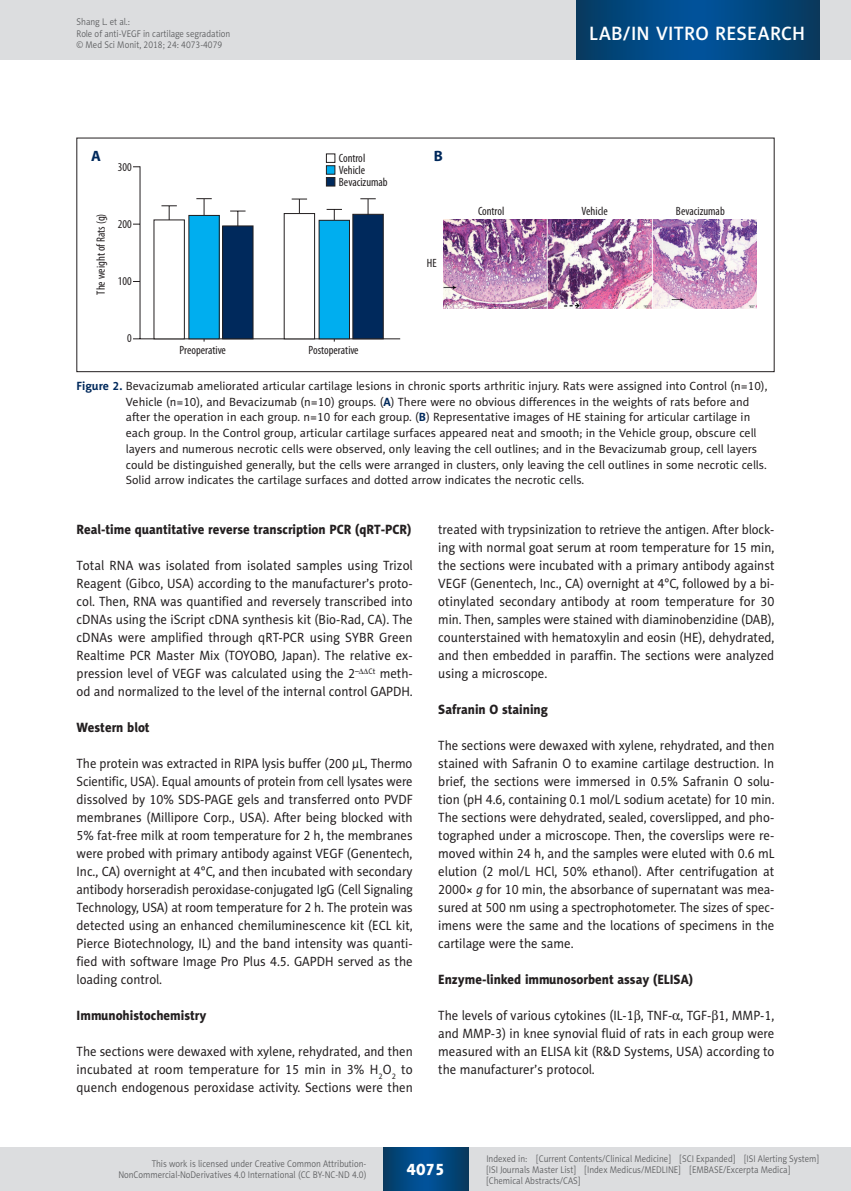
<style>
.page{position:relative;width:851px;height:1191px;background:#fff}
.page>*{position:absolute;margin:0;border:0;box-sizing:border-box;transform-origin:0 0}
.t1{font:19.5px "Naomi Sans EFN Medium";letter-spacing:.01em;color:#fff}
.t2{font:16.5px "Naomi Sans EFN Heavy";color:#fff}
.t3{font:700 15px "Myriad Pro";color:#00295c}
.MSM_Body{font:13.5px/18px "Naomi Sans EFN";color:#231f20;text-align:justify;scale:.94 1}
.MSM_Body-2{font:13.5px/18px "Naomi Sans EFN";color:#231f20;text-align:justify;scale:.96 1}
.MSM_Body-3{font:13.5px/18px "Naomi Sans EFN";color:#231f20;text-align:justify;scale:.95 1}
.MSM_Headline_2{font:13.5px "Naomi Sans EFN Heavy";color:#231f20;scale:.95 1}
.MSM_Rycina_tytul{font:12px/15.8px "Naomi Sans EFN";color:#231f20}
.t4{font:condensed 12px/12px "Myriad Pro";color:#231f20}
.MSM_pagina_zywa{font:9.75px/11.2px "Naomi Sans EFN Light";color:#57585a;scale:.9 1}
.MSM_pagina_sygnatura{font:9.75px "Naomi Sans EFN Light";color:#57585a;scale:.9 1}
.s1{font-weight:700;color:#00295c}
.s2{font-style:italic}
.s3{font-family:"Standard Sym L"}
</style>
<div class="page">
<img style="left:443px;top:219px;width:313px;height:89px">
<hr style="left:133px;top:338px;width:267px;height:1px;background:#231f20">
<hr style="left:140px;top:166px;width:1px;height:173px;background:#231f20">
<svg style="left:153px;top:198px;width:223px;height:144px"></svg>
<div style="left:352px;top:214px;width:31px;height:125px;background:#00295c;border:1px solid #231f20"></div>
<div style="left:326px;top:153px;width:9px;height:10px;background:#fff;border:1px solid #231f20"></div>
<div style="left:326px;top:165px;width:9px;height:10px;background:#00aeef;border:1px solid #231f20"></div>
<div style="left:326px;top:177px;width:9px;height:9px;background:#00295c;border:1px solid #231f20"></div>
<div style="left:77px;top:138px;width:697px;height:234px;border:1px solid #231f20"></div>
<div style="left:0;top:1148px;width:850px;height:43px;background:#dcdddf"></div>
<svg style="left:383px;top:1147px;width:85px;height:43px;background:#02477e"></svg>
<div style="left:0;top:0;width:850px;height:60px;background:#dcdddf"></div>
<svg style="left:576px;top:0;width:243px;height:60px;background:#02477e"></svg>
<p class="MSM_pagina_zywa" style="left:77px;top:16px;width:172px">Shang L. et al.:<br>Role of anti-VEGF in cartilage segradation</p>
<p class="MSM_pagina_sygnatura" style="left:77px;top:39px;width:163px">© Med Sci Monit, 2018; 24: 4073-4079</p>
<p class="t3" style="left:91px;top:147px;width:11px">A</p>
<p class="t3" style="left:433px;top:147px;width:11px">B</p>
<p class="t4" style="left:339px;top:152px;width:50px">Control<br>Vehicle<br>Bevacizumab</p>
<p class="t4" style="left:118px;top:161px;width:15px">300</p>
<p class="t4" style="left:95px;top:294px;width:82px;rotate:-90deg">The weight of Rats (g)</p>
<p class="t4" style="left:118px;top:218px;width:15px">200</p>
<p class="t4" style="left:118px;top:275px;width:15px">100</p>
<p class="t4" style="left:127px;top:332px;width:6px">0</p>
<p class="t4" style="left:179px;top:344px;width:48px">Preoperative</p>
<p class="t4" style="left:308px;top:344px;width:52px">Postoperative</p>
<p class="t4" style="left:426px;top:257px;width:11px">HE</p>
<p class="t4" style="left:478px;top:205px;width:28px">Control</p>
<h1 class="t1" style="left:589px;top:22px;width:217px">LAB/IN VITRO RESEARCH</h1>
<p class="t4" style="left:581px;top:205px;width:28px">Vehicle</p>
<p class="t4" style="left:675px;top:205px;width:50px">Bevacizumab</p>
<p class="MSM_Rycina_tytul" style="left:126px;top:378px;width:643px;text-indent:-49px"><span class="s1">Figure 2.</span> Bevacizumab ameliorated articular cartilage lesions in chronic sports arthritic injury. Rats were assigned into Control (n=10), Vehicle (n=10), and Bevacizumab (n=10) groups. (<span class="s1">A</span>) There were no obvious differences in the weights of rats before and after the operation in each group. n=10 for each group. (<span class="s1">B</span>) Representative images of HE staining for articular cartilage in each group. In the Control group, articular cartilage surfaces appeared neat and smooth; in the Vehicle group, obscure cell layers and numerous necrotic cells were observed, only leaving the cell outlines; and in the Bevacizumab group, cell layers could be distinguished generally, but the cells were arranged in clusters, only leaving the cell outlines in some necrotic cells.<br>Solid arrow indicates the cartilage surfaces and dotted arrow indicates the necrotic cells.</p>
<p class="MSM_Headline_2" style="left:77px;top:521px;width:354px">Real-time quantitative reverse transcription PCR (qRT-PCR)</p>
<p class="MSM_Body-2" style="left:77px;top:556px;width:351px">Total RNA was isolated from isolated samples using Trizol Reagent (Gibco, USA) according to the manufacturer’s proto&shy;col. Then, RNA was quantified and reversely transcribed into cDNAs using the iScript cDNA synthesis kit (Bio-Rad, CA). The cDNAs were amplified through qRT-PCR using SYBR Green Realtime PCR Master Mix (TOYOBO, Japan). The relative ex&shy;pression level of VEGF was calculated using the 2<sup>–</sup><sup>DD</sup><sup>Ct</sup> meth&shy;od and normalized to the level of the internal control GAPDH.</p>
<p class="MSM_Headline_2" style="left:77px;top:719px;width:78px">Western blot</p>
<p class="MSM_Body" style="left:77px;top:754px;width:359px">The protein was extracted in RIPA lysis buffer (200 µL, Thermo Scientific, USA). Equal amounts of protein from cell lysates were dissolved by 10% SDS-PAGE gels and transferred onto PVDF membranes (Millipore Corp., USA). After being blocked with 5% fat-free milk at room temperature for 2 h, the membranes were probed with primary antibody against VEGF (Genentech, Inc., CA) overnight at 4°C, and then incubated with secondary antibody horseradish peroxidase-conjugated IgG (Cell Signaling Technology, USA) at room temperature for 2 h. The protein was detected using an enhanced chemiluminescence kit (ECL kit, Pierce Biotechnology, IL) and the band intensity was quanti&shy;fied with software Image Pro Plus 4.5. GAPDH served as the loading control.</p>
<p class="MSM_Headline_2" style="left:77px;top:1007px;width:138px">Immunohistochemistry</p>
<p class="MSM_Body" style="left:77px;top:1042px;width:359px">The sections were dewaxed with xylene, rehydrated, and then incubated at room temperature for 15 min in 3% H<sub>2</sub>O<sub>2</sub> to quench endogenous peroxidase activity. Sections were then</p>
<p class="MSM_Body" style="left:438px;top:520px;width:359px">treated with trypsinization to retrieve the antigen. After block&shy;ing with normal goat serum at room temperature for 15 min, the sections were incubated with a primary antibody against VEGF (Genentech, Inc., CA) overnight at 4°C, followed by a bi&shy;otinylated secondary antibody at room temperature for 30 min. Then, samples were stained with diaminobenzidine (DAB), counterstained with hematoxylin and eosin (HE), dehydrated, and then embedded in paraffin. The sections were analyzed using a microscope.</p>
<p class="MSM_Headline_2" style="left:438px;top:701px;width:117px">Safranin O staining</p>
<p class="MSM_Body" style="left:438px;top:736px;width:359px">The sections were dewaxed with xylene, rehydrated, and then stained with Safranin O to examine cartilage destruction. In brief, the sections were immersed in 0.5% Safranin O solu&shy;tion (pH 4.6, containing 0.1 mol/L sodium acetate) for 10 min.<br>The sections were dehydrated, sealed, coverslipped, and pho&shy;tographed under a microscope. Then, the coverslips were re&shy;moved within 24 h, and the samples were eluted with 0.6 mL elution (2 mol/L HCl, 50% ethanol). After centrifugation at 2000× <span class="s2">g</span> for 10 min, the absorbance of supernatant was mea&shy;sured at 500 nm using a spectrophotometer. The sizes of spec&shy;imens were the same and the locations of specimens in the cartilage were the same.</p>
<p class="MSM_Headline_2" style="left:438px;top:971px;width:269px">Enzyme-linked immunosorbent assay (ELISA)</p>
<p class="MSM_Body-3" style="left:438px;top:1006px;width:355px">The levels of various cytokines (IL-1<span class="s3">b</span>, TNF-<span class="s3">a</span>, TGF-<span class="s3">b</span>1, MMP-1, and MMP-3) in knee synovial fluid of rats in each group were measured with an ELISA kit (R&amp;D Systems, USA) according to the manufacturer’s protocol.</p>
<p class="MSM_pagina_zywa" style="left:118px;top:1158px;width:277px;text-align:right">This work is licensed under Creative Common Attribution-<br>NonCommercial-NoDerivatives 4.0 International (CC BY-NC-ND 4.0)</p>
<p class="t2" style="left:406px;top:1159px;width:40px">4075</p>
<p class="MSM_pagina_zywa" style="left:486px;top:1152px;width:371px">Indexed in: [Current Contents/Clinical Medicine] [SCI Expanded] [ISI Alerting System] [ISI Journals Master List] [Index Medicus/MEDLINE] [EMBASE/Excerpta Medica] [Chemical Abstracts/CAS]</p>
</div>
